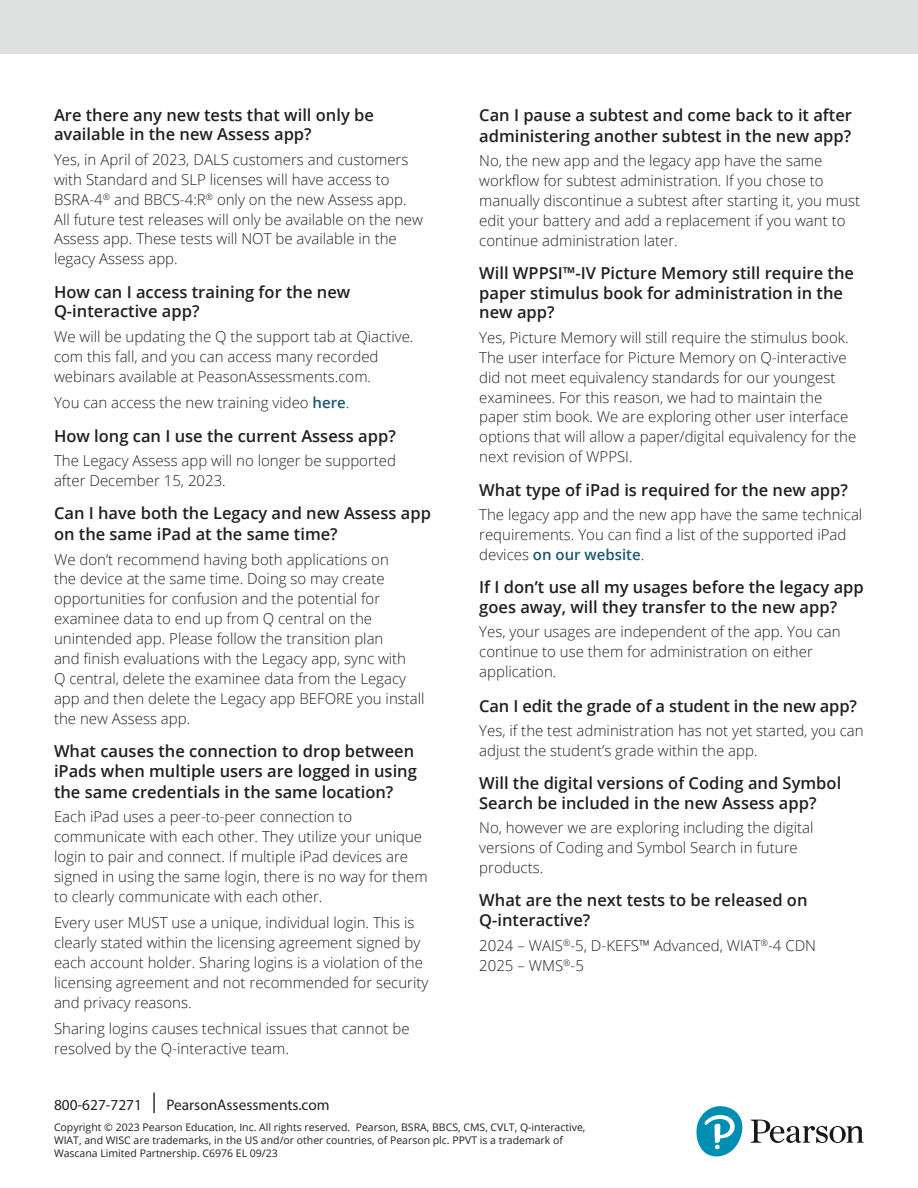
<style>
.page{position:relative;width:918px;height:1188px;background:#fff}
.page>*{position:absolute;margin:0;border:0;box-sizing:border-box;transform-origin:0 0}
.t1{font:600 16.5px/19.8px "Open Sans";color:#231f20}
.t2{font:15.3px "Myriad Pro";color:#231f20}
.Content{font:300 15px/19.8px "Open Sans";color:#231f20}
.t3{font:10.5px/12.6px "Open Sans";color:#231f20}
.s1{font-weight:600;color:#185a71}
.s2{font-size:20.4px}
</style>
<div class="page">
<div style="left:0;top:0;width:918px;height:54px;background:#dfe1e1"></div>
<svg style="left:696px;top:1106px;width:168px;height:51px"></svg>
<h2 class="t1" style="left:54px;top:104px;width:321px">Are there any new tests that will only be available in the new Assess app?</h2>
<p class="Content" style="left:54px;top:149px;width:371px">Yes, in April of 2023, DALS customers and customers with Standard and SLP licenses will have access to BSRA-4<sup>®</sup> and BBCS-4:R<sup>®</sup> only on the new Assess app.<br>All future test releases will only be available on the new Assess app. These tests will NOT be available in the legacy Assess app.</p>
<h2 class="t1" style="left:54px;top:281px;width:298px">How can I access training for the new<br>Q-interactive app?</h2>
<p class="Content" style="left:54px;top:326px;width:361px">We will be updating the Q the support tab at Qiactive. com this fall, and you can access many recorded webinars available at PeasonAssessments.com.</p>
<p class="Content" style="left:54px;top:392px;width:297px">You can access the new training video <span class="s1">here</span>.</p>
<h2 class="t1" style="left:54px;top:425px;width:343px">How long can I use the current Assess app?</h2>
<p class="Content" style="left:54px;top:450px;width:344px">The Legacy Assess app will no longer be supported after December 15, 2023.</p>
<h2 class="t1" style="left:54px;top:502px;width:378px;line-height:21px">Can I have both the Legacy and new Assess app on the same iPad at the same time?</h2>
<p class="Content" style="left:54px;top:549px;width:372px">We don’t recommend having both applications on<br>the device at the same time. Doing so may create opportunities for confusion and the potential for examinee data to end up from Q central on the unintended app. Please follow the transition plan<br>and finish evaluations with the Legacy app, sync with<br>Q central, delete the examinee data from the Legacy app and then delete the Legacy app BEFORE you install the new Assess app.</p>
<h2 class="t1" style="left:54px;top:740px;width:364px;line-height:20.4px">What causes the connection to drop between iPads when multiple users are logged in using the same credentials in the same location?</h2>
<p class="Content" style="left:54px;top:806px;width:375px">Each iPad uses a peer-to-peer connection to communicate with each other. They utilize your unique login to pair and connect. If multiple iPad devices are signed in using the same login, there is no way for them to clearly communicate with each other.</p>
<p class="Content" style="left:54px;top:913px;width:376px">Every user MUST use a unique, individual login. This is clearly stated within the licensing agreement signed by each account holder. Sharing logins is a violation of the licensing agreement and not recommended for security and privacy reasons.</p>
<p class="Content" style="left:54px;top:1019px;width:357px">Sharing logins causes technical issues that cannot be resolved by the Q-interactive team.</p>
<p class="t2" style="left:54px;top:1095px;width:277px">800-627-7271 <span class="s2">|</span> PearsonAssessments.com</p>
<h2 class="t1" style="left:479px;top:104px;width:374px;line-height:21px">Can I pause a subtest and come back to it after administering another subtest in the new app?</h2>
<p class="Content" style="left:479px;top:150px;width:382px">No, the new app and the legacy app have the same workflow for subtest administration. If you chose to manually discontinue a subtest after starting it, you must edit your battery and add a replacement if you want to continue administration later.</p>
<h2 class="t1" style="left:479px;top:263px;width:376px">Will WPPSI™-IV Picture Memory still require the paper stimulus book for administration in the new app?</h2>
<p class="Content" style="left:479px;top:327px;width:378px">Yes, Picture Memory will still require the stimulus book.<br>The user interface for Picture Memory on Q-interactive did not meet equivalency standards for our youngest examinees. For this reason, we had to maintain the paper stim book. We are exploring other user interface options that will allow a paper/digital equivalency for the next revision of WPPSI.</p>
<h2 class="t1" style="left:479px;top:479px;width:370px">What type of iPad is required for the new app?</h2>
<p class="Content" style="left:479px;top:504px;width:385px">The legacy app and the new app have the same technical requirements. You can find a list of the supported iPad devices <span class="s1">on our website</span>.</p>
<h2 class="t1" style="left:479px;top:577px;width:386px">If I don’t use all my usages before the legacy app goes away, will they transfer to the new app?</h2>
<p class="Content" style="left:479px;top:622px;width:363px">Yes, your usages are independent of the app. You can continue to use them for administration on either application.</p>
<h2 class="t1" style="left:479px;top:695px;width:379px">Can I edit the grade of a student in the new app?</h2>
<p class="Content" style="left:479px;top:720px;width:386px">Yes, if the test administration has not yet started, you can adjust the student’s grade within the app.</p>
<h2 class="t1" style="left:479px;top:773px;width:364px">Will the digital versions of Coding and Symbol<br>Search be included in the new Assess app?</h2>
<p class="Content" style="left:479px;top:818px;width:336px">No, however we are exploring including the digital versions of Coding and Symbol Search in future products.</p>
<h2 class="t1" style="left:479px;top:890px;width:330px">What are the next tests to be released on<br>Q-interactive?</h2>
<p class="Content" style="left:479px;top:935px;width:338px">2024 – WAIS<sup>®</sup>-5, D-KEFS™ Advanced, WIAT<sup>®</sup>-4 CDN<br>2025 – WMS<sup>®</sup>-5</p>
<p class="t3" style="left:54px;top:1121px;width:533px">Copyright © 2023 Pearson Education, Inc. All rights reserved. Pearson, BSRA, BBCS, CMS, CVLT, Q-interactive,<br>WIAT, and WISC are trademarks, in the US and/or other countries, of Pearson plc. PPVT is a trademark of<br>Wascana Limited Partnership. C6976 EL 09/23</p>
</div>
